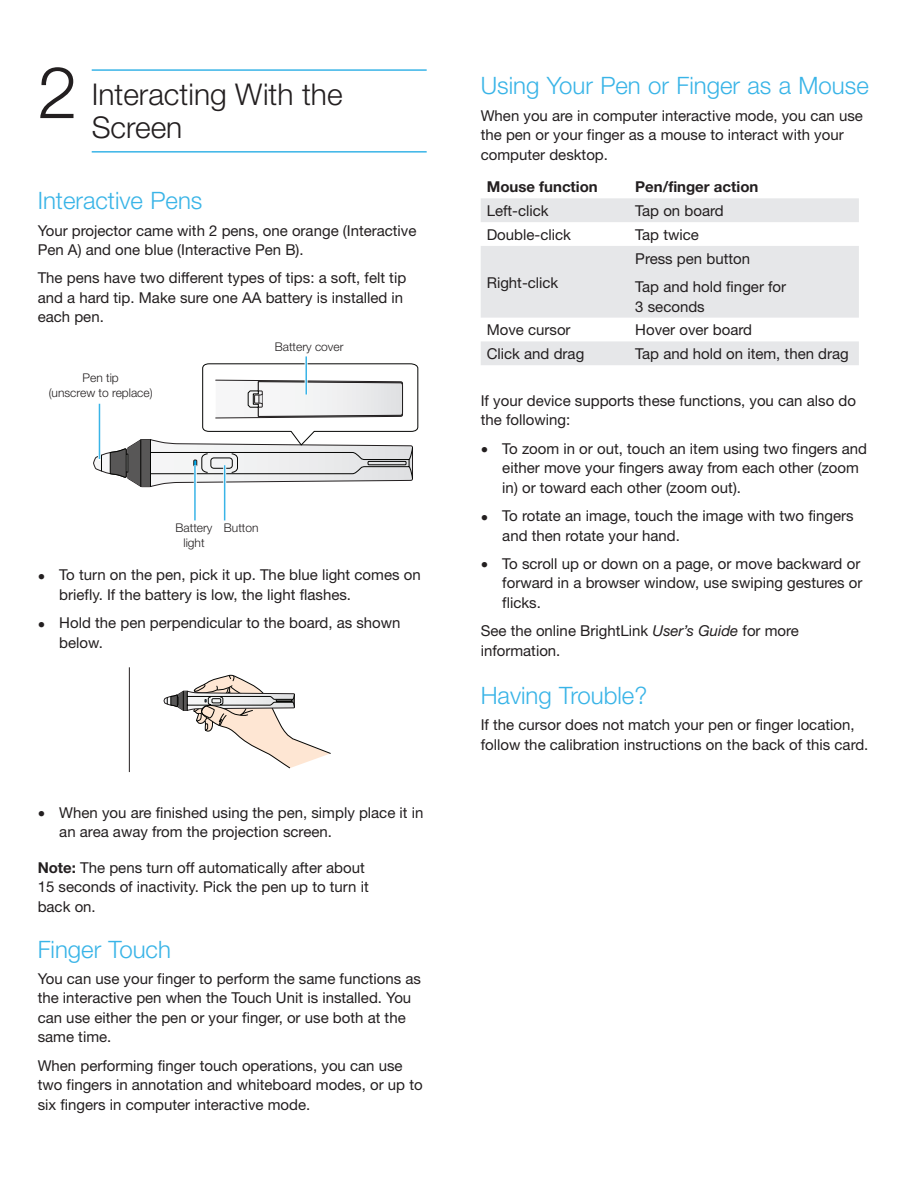
<style>
.page{position:relative;width:924px;height:1188px;background:#fff}
.page>*{position:absolute;margin:0;border:0;box-sizing:border-box;transform-origin:0 0}
.t1{font:300 72px "Helvetica Neue";color:#231f20}
.t2{font:300 30px/33px "Helvetica Neue";color:#231f20}
.t3{font:300 24px "Helvetica Neue";color:#39b4e7}
.t4{font:15px/19.5px "Helvetica Neue";color:#231f20}
.t5{font:700 15px "Helvetica Neue";color:#231f20}
.t6{font:300 12px/15px "Helvetica Neue";color:#231f20;text-align:center}
.s1{font-weight:900}
.s2{font-weight:700}
.s3{font-style:italic}
</style>
<div class="page">
<svg style="left:481px;top:198px;width:377px;height:167px;fill:#e6e7e9"></svg>
<hr style="left:92px;top:69px;width:334px;height:2px;background:#39b4e7">
<hr style="left:92px;top:151px;width:334px;height:2px;background:#39b4e7">
<svg style="left:93px;top:364px;width:325px;height:123px"></svg>
<hr style="left:304px;top:356px;width:3px;height:39px;background:#fff">
<hr style="left:223px;top:465px;width:3px;height:55px;background:#fff">
<hr style="left:194px;top:465px;width:3px;height:55px;background:#fff">
<hr style="left:98px;top:405px;width:3px;height:55px;background:#fff">
<hr style="left:305px;top:356px;width:2px;height:39px;background:#39b4e7">
<hr style="left:99px;top:404px;width:1px;height:55px;background:#39b4e7">
<hr style="left:194px;top:465px;width:2px;height:55px;background:#39b4e7">
<hr style="left:224px;top:465px;width:1px;height:55px;background:#39b4e7">
<svg style="left:163px;top:674px;width:168px;height:94px"></svg>
<hr style="left:129px;top:667px;width:1px;height:105px;background:#231f20">
<h1 class="t1" style="left:38px;top:48px;width:42px">2</h1>
<h2 class="t2" style="left:92px;top:77px;width:252px">Interacting With the<br>Screen</h2>
<h3 class="t3" style="left:38px;top:186px;width:166px">Interactive Pens</h3>
<p class="t4" style="left:38px;top:220px;width:380px">Your projector came with 2 pens, one orange (Interactive<br>Pen A) and one blue (Interactive Pen B).</p>
<p class="t4" style="left:38px;top:268px;width:370px">The pens have two different types of tips: a soft, felt tip and a hard tip. Make sure one AA battery is installed in each pen.</p>
<p class="t6" style="left:49px;top:370px;width:105px">Pen tip<br>(unscrew to replace)</p>
<p class="t6" style="left:275px;top:339px;width:70px">Battery cover</p>
<p class="t6" style="left:176px;top:520px;width:38px">Battery light</p>
<p class="t6" style="left:224px;top:520px;width:36px">Button</p>
<p class="t4" style="left:59px;top:565px;width:363px;text-indent:-22px"><span class="s1">•</span> To turn on the pen, pick it up. The blue light comes on briefly. If the battery is low, the light flashes.</p>
<p class="t4" style="left:59px;top:613px;width:343px;text-indent:-22px"><span class="s1">•</span> Hold the pen perpendicular to the board, as shown below.</p>
<p class="t4" style="left:59px;top:803px;width:366px;text-indent:-22px"><span class="s1">•</span> When you are finished using the pen, simply place it in an area away from the projection screen.</p>
<p class="t4" style="left:38px;top:857px;width:332px"><span class="s2">Note:</span> The pens turn off automatically after about<br>15 seconds of inactivity. Pick the pen up to turn it back on.</p>
<h3 class="t3" style="left:38px;top:934px;width:135px">Finger Touch</h3>
<p class="t4" style="left:38px;top:969px;width:385px">You can use your finger to perform the same functions as the interactive pen when the Touch Unit is installed. You can use either the pen or your finger, or use both at the same time.</p>
<p class="t4" style="left:38px;top:1055px;width:386px">When performing finger touch operations, you can use two fingers in annotation and whiteboard modes, or up to six fingers in computer interactive mode.</p>
<h3 class="t3" style="left:480px;top:71px;width:389px">Using Your Pen or Finger as a Mouse</h3>
<p class="t4" style="left:480px;top:105px;width:384px">When you are in computer interactive mode, you can use the pen or your finger as a mouse to interact with your computer desktop.</p>
<p class="t5" style="left:486px;top:178px;width:113px">Mouse function</p>
<p class="t5" style="left:635px;top:178px;width:125px">Pen/finger action</p>
<p class="t4" style="left:486px;top:201px;width:63px">Left-click</p>
<p class="t4" style="left:635px;top:201px;width:90px">Tap on board</p>
<p class="t4" style="left:486px;top:225px;width:86px">Double-click</p>
<p class="t4" style="left:635px;top:225px;width:65px">Tap twice</p>
<p class="t4" style="left:486px;top:272px;width:73px">Right-click</p>
<p class="t4" style="left:635px;top:244px;width:152px;line-height:28.3px">Press pen button<br>Tap and hold finger for</p>
<p class="t4" style="left:635px;top:296px;width:71px">3 seconds</p>
<p class="t4" style="left:486px;top:320px;width:85px">Move cursor</p>
<p class="t4" style="left:635px;top:320px;width:118px">Hover over board</p>
<p class="t4" style="left:486px;top:344px;width:99px">Click and drag</p>
<p class="t4" style="left:635px;top:344px;width:215px">Tap and hold on item, then drag</p>
<p class="t4" style="left:480px;top:390px;width:377px">If your device supports these functions, you can also do the following:</p>
<p class="t4" style="left:502px;top:438px;width:366px;text-indent:-22px"><span class="s1">•</span> To zoom in or out, touch an item using two fingers and either move your fingers away from each other (zoom in) or toward each other (zoom out).</p>
<p class="t4" style="left:502px;top:506px;width:353px;text-indent:-22px">• To rotate an image, touch the image with two fingers and then rotate your hand.</p>
<p class="t4" style="left:502px;top:554px;width:361px;text-indent:-22px"><span class="s1">•</span> To scroll up or down on a page, or move backward or forward in a browser window, use swiping gestures or flicks.</p>
<p class="t4" style="left:480px;top:621px;width:320px">See the online BrightLink <span class="s3">User’s Guide</span> for more information.</p>
<h3 class="t3" style="left:480px;top:681px;width:168px">Having Trouble?</h3>
<p class="t4" style="left:480px;top:715px;width:389px">If the cursor does not match your pen or finger location, follow the calibration instructions on the back of this card.</p>
</div>
